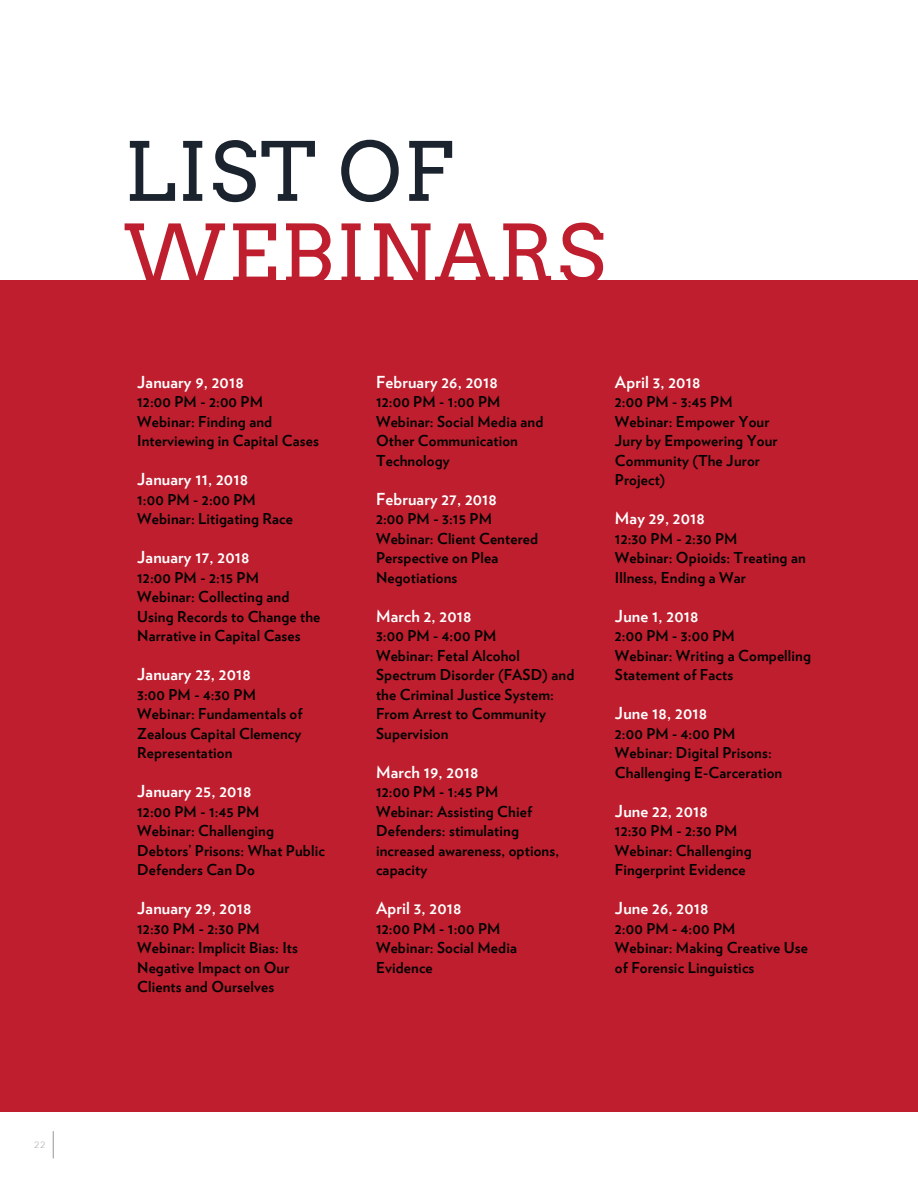
<style>
.page{position:relative;width:918px;height:1188px;background:#fff}
.page>*{position:absolute;margin:0;border:0;box-sizing:border-box;transform-origin:0 0}
.t1{font:81px "Arvo";letter-spacing:.025em;color:#be1e2d}
.t2{font:81px "Arvo";letter-spacing:.025em;color:#1b232e}
.t3{font:700 16.5px "Verlag";letter-spacing:.01em;color:#fff}
.t4{font:700 15px/19.5px "Verlag";letter-spacing:.01em;color:#000101}
.t5{font:300 9px "Lato";color:#939598}
</style>
<div class="page">
<svg style="left:53px;top:1131px;width:1px;height:27px"></svg>
<div style="left:0;top:280px;width:918px;height:831px;background:#be1e2d"></div>
<p class="t5" style="left:34px;top:1140px;width:13px">22</p>
<h1 class="t2" style="left:124px;top:123px;width:330px">LIST OF</h1>
<h1 class="t1" style="left:124px;top:206px;width:482px">WEBINARS</h1>
<p class="t3" style="left:137px;top:369px;width:108px">January 9, 2018</p>
<p class="t4" style="left:137px;top:392px;width:183px">12:00 PM - 2:00 PM<br>Webinar: Finding and<br>Interviewing in Capital Cases</p>
<p class="t3" style="left:137px;top:467px;width:113px">January 11, 2018</p>
<p class="t4" style="left:137px;top:489px;width:157px">1:00 PM - 2:00 PM<br>Webinar: Litigating Race</p>
<p class="t3" style="left:137px;top:545px;width:114px">January 17, 2018</p>
<p class="t4" style="left:137px;top:567px;width:185px">12:00 PM - 2:15 PM<br>Webinar: Collecting and<br>Using Records to Change the<br>Narrative in Capital Cases</p>
<p class="t3" style="left:137px;top:662px;width:115px">January 23, 2018</p>
<p class="t4" style="left:137px;top:684px;width:167px">3:00 PM - 4:30 PM<br>Webinar: Fundamentals of<br>Zealous Capital Clemency<br>Representation</p>
<p class="t3" style="left:137px;top:779px;width:116px">January 25, 2018</p>
<p class="t4" style="left:137px;top:801px;width:189px">12:00 PM - 1:45 PM<br>Webinar: Challenging<br>Debtors’ Prisons: What Public<br>Defenders Can Do</p>
<p class="t3" style="left:137px;top:896px;width:116px">January 29, 2018</p>
<p class="t4" style="left:137px;top:918px;width:162px">12:30 PM - 2:30 PM<br>Webinar: Implicit Bias: Its<br>Negative Impact on Our<br>Clients and Ourselves</p>
<p class="t3" style="left:376px;top:369px;width:123px">February 26, 2018</p>
<p class="t4" style="left:376px;top:392px;width:169px">12:00 PM - 1:00 PM<br>Webinar: Social Media and<br>Other Communication<br>Technology</p>
<p class="t3" style="left:376px;top:486px;width:123px">February 27, 2018</p>
<p class="t4" style="left:376px;top:509px;width:164px">2:00 PM - 3:15 PM<br>Webinar: Client Centered<br>Perspective on Plea<br>Negotiations</p>
<p class="t3" style="left:376px;top:603px;width:97px">March 2, 2018</p>
<p class="t4" style="left:376px;top:626px;width:200px">3:00 PM - 4:00 PM<br>Webinar: Fetal Alcohol<br>Spectrum Disorder (FASD) and the Criminal Justice System:<br>From Arrest to Community<br>Supervision</p>
<p class="t3" style="left:376px;top:759px;width:104px">March 19, 2018</p>
<p class="t4" style="left:376px;top:782px;width:185px">12:00 PM - 1:45 PM<br>Webinar: Assisting Chief<br>Defenders: stimulating increased awareness, options, capacity</p>
<p class="t3" style="left:376px;top:896px;width:87px">April 3, 2018</p>
<p class="t4" style="left:376px;top:918px;width:142px">12:00 PM - 1:00 PM<br>Webinar: Social Media<br>Evidence</p>
<p class="t3" style="left:615px;top:369px;width:87px">April 3, 2018</p>
<p class="t4" style="left:615px;top:392px;width:164px">2:00 PM - 3:45 PM<br>Webinar: Empower Your<br>Jury by Empowering Your<br>Community (The Juror<br>Project)</p>
<p class="t3" style="left:615px;top:506px;width:92px">May 29, 2018</p>
<p class="t4" style="left:615px;top:528px;width:192px">12:30 PM - 2:30 PM<br>Webinar: Opioids: Treating an<br>Illness, Ending a War</p>
<p class="t3" style="left:615px;top:603px;width:85px">June 1, 2018</p>
<p class="t4" style="left:615px;top:626px;width:198px">2:00 PM - 3:00 PM<br>Webinar: Writing a Compelling<br>Statement of Facts</p>
<p class="t3" style="left:615px;top:701px;width:94px">June 18, 2018</p>
<p class="t4" style="left:615px;top:723px;width:169px">2:00 PM - 4:00 PM<br>Webinar: Digital Prisons:<br>Challenging E-Carceration</p>
<p class="t3" style="left:615px;top:798px;width:95px">June 22, 2018</p>
<p class="t4" style="left:615px;top:821px;width:138px">12:30 PM - 2:30 PM<br>Webinar: Challenging<br>Fingerprint Evidence</p>
<p class="t3" style="left:615px;top:896px;width:95px">June 26, 2018</p>
<p class="t4" style="left:615px;top:918px;width:194px">2:00 PM - 4:00 PM<br>Webinar: Making Creative Use of Forensic Linguistics</p>
</div>
